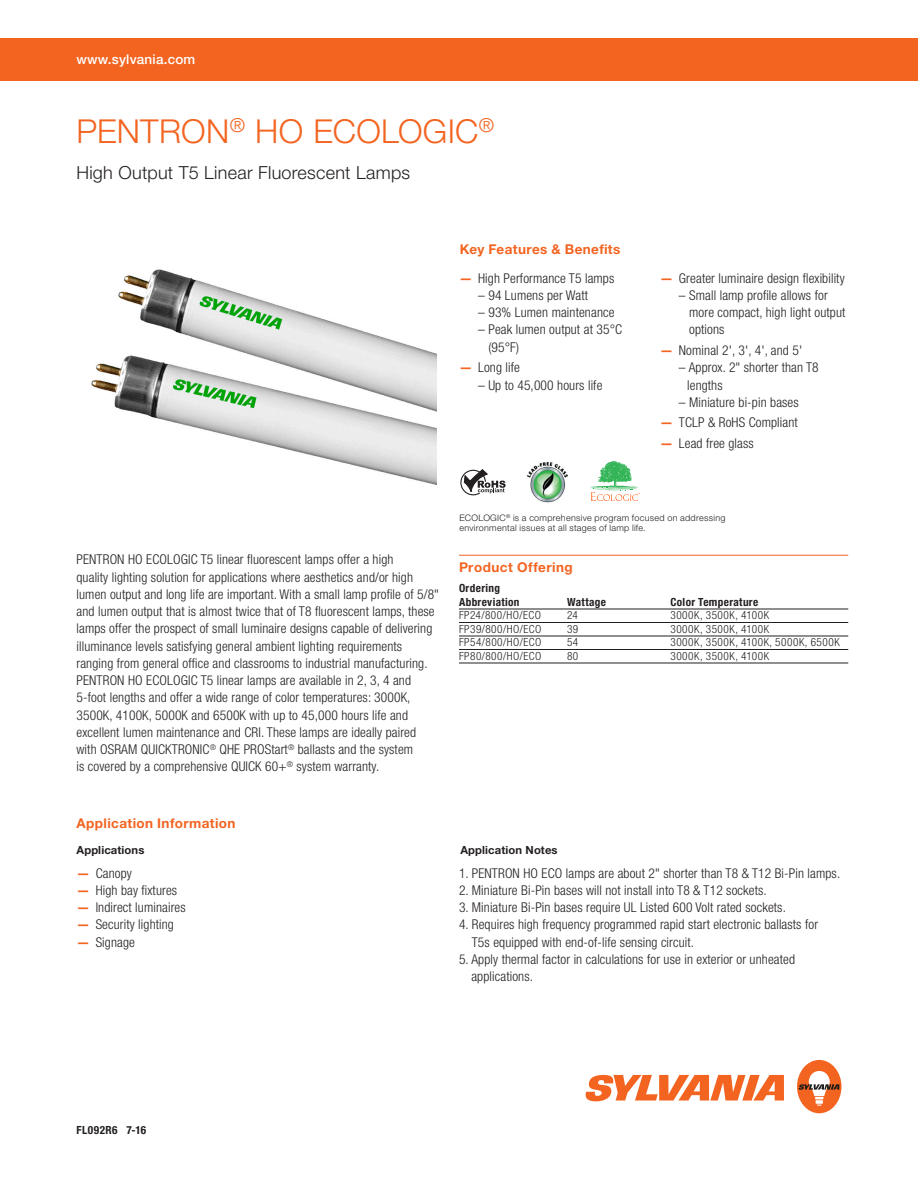
<style>
.page{position:relative;width:918px;height:1188px;background:#fff}
.page>*{position:absolute;margin:0;border:0;box-sizing:border-box;transform-origin:0 0}
.PIB_HEADLINE{font:300 33px "Helvetica Neue LT Pro";letter-spacing:.01em;color:#f36421}
.Letter_Cover_Subhead{font:300 18px "Helvetica Neue LT Pro";letter-spacing:.015em;color:#231f20}
.Letter_Cover_Copy_9{font:300 condensed 13.5px/17.2px "Helvetica Neue LT Pro";letter-spacing:.01em;color:#231f20}
.Letter_Copy_Headline{font:700 13.5px "Helvetica Neue LT Pro";letter-spacing:.03em;color:#f36421}
.Letter_Cover_URL_Ban{font:500 13.5px "Helvetica Neue LT Pro";letter-spacing:.015em;color:#fff}
.Letter_Tablehead_9_o{font:700 13.5px "Helvetica Neue LT Pro";letter-spacing:.035em;color:#f36421}
.Letter_Tables_7_5_Ba{font:300 condensed 11.25px "Helvetica Neue LT Pro";letter-spacing:.045em;color:#231f20}
.Letter_Tablehead_7_5{font:700 condensed 11.25px/13.5px "Helvetica Neue LT Pro";letter-spacing:.03em;color:#231f20}
.App_Info_Head{font:700 11.25px "Helvetica Neue LT Pro";letter-spacing:.01em;color:#231f20}
.CODE{font:700 condensed 11.25px "Helvetica Neue LT Pro";letter-spacing:.035em;color:#231f20}
.Letter_Footnote_5_2{font:300 9px/10.5px "Helvetica Neue LT Pro";letter-spacing:.035em;color:#231f20}
.s1{font-weight:700;font-stretch:normal;color:#f36421}
</style>
<div class="page">
<hr style="left:459px;top:555px;width:389px;height:1px;background:#f36421">
<hr style="left:459px;top:609px;width:389px;height:1px;background:#231f20">
<hr style="left:459px;top:622px;width:389px;height:1px;background:#231f20">
<hr style="left:459px;top:636px;width:389px;height:1px;background:#231f20">
<hr style="left:459px;top:649px;width:389px;height:1px;background:#231f20">
<hr style="left:459px;top:663px;width:389px;height:1px;background:#231f20">
<div style="left:0;top:38px;width:918px;height:43px;background:#f36421"></div>
<svg style="left:460px;top:470px;width:46px;height:25px"></svg>
<svg style="left:590px;top:461px;width:50px;height:40px"></svg>
<img style="left:527px;top:462px;width:41px;height:41px">
<img style="left:91px;top:269px;width:346px;height:216px">
<svg style="left:586px;top:1075px;width:198px;height:26px"></svg>
<div style="left:797px;top:1060px;width:45px;height:53px;background:#f36421;border-radius:50%"></div>
<svg style="left:798px;top:1071px;width:41px;height:35px"></svg>
<p class="Letter_Cover_URL_Ban" style="left:77px;top:51px;width:120px">www.sylvania.com</p>
<p class="PIB_HEADLINE" style="left:77px;top:111px;width:419px">PENTRON<sup>®</sup> HO ECOLOGIC<sup>®</sup></p>
<p class="Letter_Cover_Subhead" style="left:77px;top:162px;width:335px">High Output T5 Linear Fluorescent Lamps</p>
<p class="Letter_Copy_Headline" style="left:460px;top:241px;width:162px">Key Features &amp; Benefits</p>
<p class="Letter_Cover_Copy_9" style="left:459px;top:269px;width:157px"><span class="s1">—</span> High Performance T5 lamps</p>
<p class="Letter_Cover_Copy_9" style="left:478px;top:286px;width:112px">– 94 Lumens per Watt</p>
<p class="Letter_Cover_Copy_9" style="left:478px;top:304px;width:138px">– 93% Lumen maintenance</p>
<p class="Letter_Cover_Copy_9" style="left:488px;top:321px;width:135px;text-indent:-10px">– Peak lumen output at 35°C (95°F)</p>
<p class="Letter_Cover_Copy_9" style="left:459px;top:359px;width:62px"><span class="s1">—</span> Long life</p>
<p class="Letter_Cover_Copy_9" style="left:478px;top:376px;width:126px">– Up to 45,000 hours life</p>
<p class="Letter_Cover_Copy_9" style="left:660px;top:269px;width:186px"><span class="s1">—</span> Greater luminaire design flexibility</p>
<p class="Letter_Cover_Copy_9" style="left:689px;top:286px;width:158px;text-indent:-10px">– Small lamp profile allows for more compact, high light output options</p>
<p class="Letter_Cover_Copy_9" style="left:660px;top:342px;width:144px"><span class="s1">—</span> Nominal 2', 3', 4', and 5'</p>
<p class="Letter_Cover_Copy_9" style="left:687px;top:359px;width:133px;text-indent:-8px">– Approx. 2" shorter than T8 lengths</p>
<p class="Letter_Cover_Copy_9" style="left:679px;top:393px;width:121px">– Miniature bi-pin bases</p>
<p class="Letter_Cover_Copy_9" style="left:660px;top:414px;width:140px"><span class="s1">—</span> TCLP &amp; RoHS Compliant</p>
<p class="Letter_Cover_Copy_9" style="left:660px;top:435px;width:95px"><span class="s1">—</span> Lead free glass</p>
<p class="Letter_Footnote_5_2" style="left:459px;top:512px;width:268px">ECOLOGIC<sup>®</sup> is a comprehensive program focused on addressing environmental issues at all stages of lamp life.</p>
<p class="Letter_Cover_Copy_9" style="left:77px;top:551px;width:364px">PENTRON HO ECOLOGIC T5 linear fluorescent lamps offer a high<br>quality lighting solution for applications where aesthetics and/or high lumen output and long life are important. With a small lamp profile of 5/8" and lumen output that is almost twice that of T8 fluorescent lamps, these lamps offer the prospect of small luminaire designs capable of delivering illuminance levels satisfying general ambient lighting requirements ranging from general office and classrooms to industrial manufacturing.<br>PENTRON HO ECOLOGIC T5 linear lamps are available in 2, 3, 4 and 5-foot lengths and offer a wide range of color temperatures: 3000K, 3500K, 4100K, 5000K and 6500K with up to 45,000 hours life and excellent lumen maintenance and CRI. These lamps are ideally paired with OSRAM QUICKTRONIC<sup>®</sup> QHE PROStart<sup>®</sup> ballasts and the system<br>is covered by a comprehensive QUICK 60+<sup>®</sup> system warranty.</p>
<p class="Letter_Tablehead_9_o" style="left:459px;top:559px;width:115px">Product Offering</p>
<p class="Letter_Tablehead_7_5" style="left:459px;top:581px;width:62px">Ordering<br>Abbreviation</p>
<p class="Letter_Tablehead_7_5" style="left:567px;top:595px;width:41px">Wattage</p>
<p class="Letter_Tablehead_7_5" style="left:670px;top:595px;width:89px">Color Temperature</p>
<p class="Letter_Tables_7_5_Ba" style="left:459px;top:609px;width:84px">FP24/800/HO/ECO</p>
<p class="Letter_Tables_7_5_Ba" style="left:567px;top:609px;width:12px">24</p>
<p class="Letter_Tables_7_5_Ba" style="left:670px;top:609px;width:100px">3000K, 3500K, 4100K</p>
<p class="Letter_Tables_7_5_Ba" style="left:459px;top:622px;width:84px">FP39/800/HO/ECO</p>
<p class="Letter_Tables_7_5_Ba" style="left:567px;top:622px;width:13px">39</p>
<p class="Letter_Tables_7_5_Ba" style="left:670px;top:622px;width:100px">3000K, 3500K, 4100K</p>
<p class="Letter_Tables_7_5_Ba" style="left:459px;top:636px;width:84px">FP54/800/HO/ECO</p>
<p class="Letter_Tables_7_5_Ba" style="left:567px;top:636px;width:13px">54</p>
<p class="Letter_Tables_7_5_Ba" style="left:670px;top:636px;width:171px">3000K, 3500K, 4100K, 5000K, 6500K</p>
<p class="Letter_Tables_7_5_Ba" style="left:459px;top:649px;width:84px">FP80/800/HO/ECO</p>
<p class="Letter_Tables_7_5_Ba" style="left:567px;top:649px;width:13px">80</p>
<p class="Letter_Tables_7_5_Ba" style="left:670px;top:649px;width:100px">3000K, 3500K, 4100K</p>
<p class="Letter_Copy_Headline" style="left:77px;top:814px;width:161px">Application Information</p>
<p class="App_Info_Head" style="left:77px;top:843px;width:69px">Applications</p>
<p class="Letter_Cover_Copy_9" style="left:77px;top:864px;width:57px"><span class="s1">—</span> Canopy</p>
<p class="Letter_Cover_Copy_9" style="left:77px;top:881px;width:102px"><span class="s1">—</span> High bay fixtures</p>
<p class="Letter_Cover_Copy_9" style="left:77px;top:899px;width:111px"><span class="s1">—</span> Indirect luminaires</p>
<p class="Letter_Cover_Copy_9" style="left:77px;top:916px;width:99px"><span class="s1">—</span> Security lighting</p>
<p class="Letter_Cover_Copy_9" style="left:77px;top:933px;width:60px"><span class="s1">—</span> Signage</p>
<p class="CODE" style="left:77px;top:1124px;width:71px">FL092R6 7-16</p>
<p class="App_Info_Head" style="left:460px;top:843px;width:99px">Application Notes</p>
<p class="Letter_Cover_Copy_9" style="left:459px;top:864px;width:383px">1. PENTRON HO ECO lamps are about 2" shorter than T8 &amp; T12 Bi-Pin lamps.</p>
<p class="Letter_Cover_Copy_9" style="left:459px;top:881px;width:309px">2. Miniature Bi-Pin bases will not install into T8 &amp; T12 sockets.</p>
<p class="Letter_Cover_Copy_9" style="left:459px;top:899px;width:328px">3. Miniature Bi-Pin bases require UL Listed 600 Volt rated sockets.</p>
<p class="Letter_Cover_Copy_9" style="left:472px;top:916px;width:348px;text-indent:-13px">4. Requires high frequency programmed rapid start electronic ballasts for<br>T5s equipped with end-of-life sensing circuit.</p>
<p class="Letter_Cover_Copy_9" style="left:471px;top:950px;width:325px;text-indent:-12px">5. Apply thermal factor in calculations for use in exterior or unheated applications.</p>
</div>
